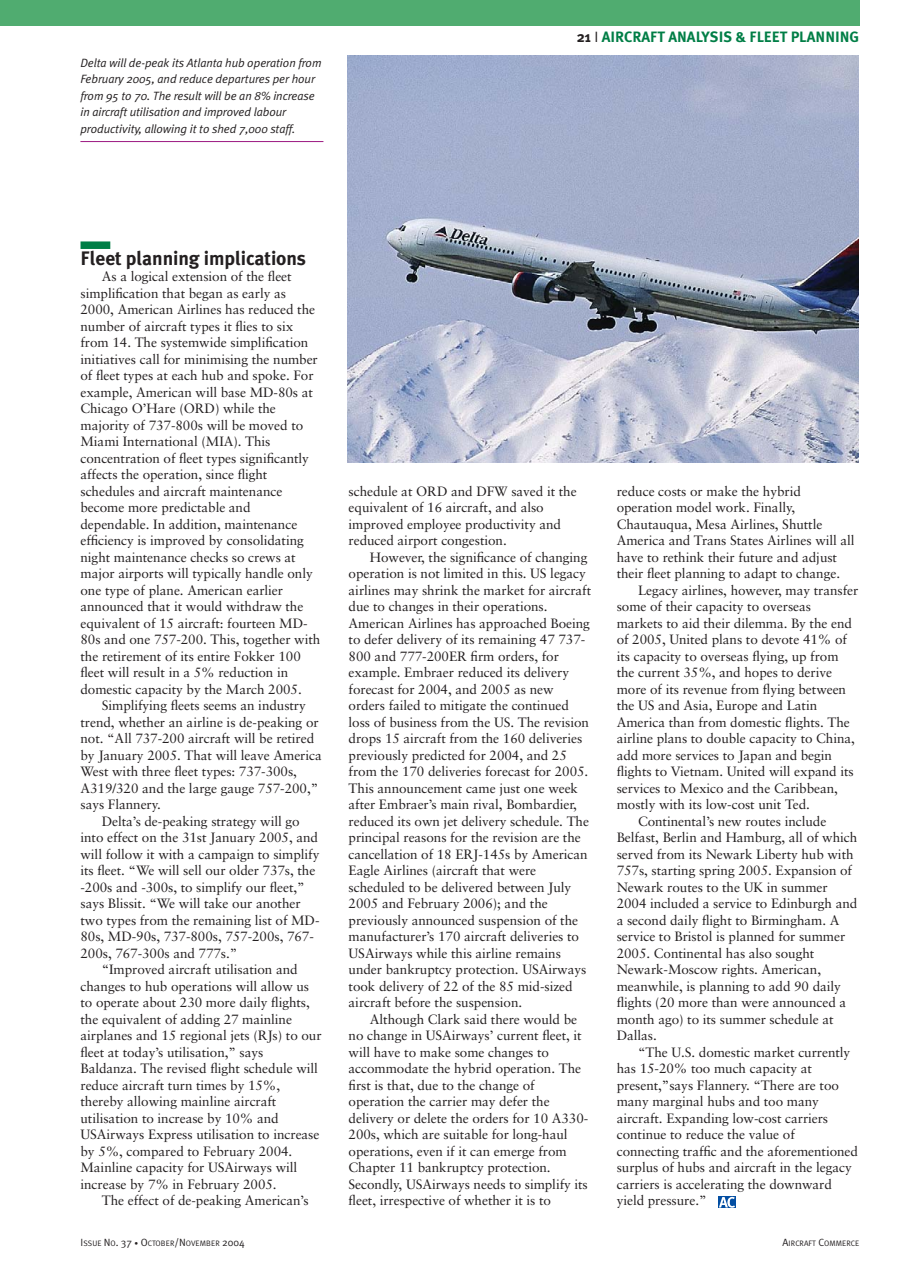
<style>
.page{position:relative;width:915px;height:1263px;background:#fff}
.page>*{position:absolute;margin:0;border:0;box-sizing:border-box;transform-origin:0 0}
.t1{font:700 19.5px "Meta Plus";letter-spacing:-.005em;color:#231f20}
.t2{font:700 15px "Meta Plus";color:#007e46}
.t3{font:13.5px/16.5px "Sabon";letter-spacing:-.005em;color:#231f20}
.t4{font:italic 12px/16.5px "Meta Plus Normal";letter-spacing:-.005em;color:#231f20}
.t5{font:7.8px "Meta Plus Normal";letter-spacing:.005em;color:#231f20}
.s1{color:#231f20}
.s2{font-family:"Meta Plus Normal";font-weight:400;color:#231f20}
.s3{font-size:10.5px}
.s4{font-size:7.5px}
</style>
<div class="page">
<div style="left:80px;top:241px;width:30px;height:8px;background:#007e46"></div>
<div style="left:0;top:1px;width:859px;height:25px;background:#50ac70"></div>
<img style="left:347px;top:56px;width:511px;height:407px">
<hr style="left:80px;top:141px;width:243px;height:1px;background:#9c1881">
<svg style="left:718px;top:1196px;width:17px;height:12px"></svg>
<svg style="left:718px;top:1197px;width:16px;height:11px"></svg>
<p class="t4" style="left:80px;top:55px;width:242px">Delta will de-peak its Atlanta hub operation from February 2005, and reduce departures per hour from 95 to 70. The result will be an 8% increase in aircraft utilisation and improved labour productivity, allowing it to shed 7,000 staff.</p>
<p class="t2" style="left:576px;top:31px;width:284px"><span class="s1">21</span> <span class="s2">I</span> AIRCRAFT ANALYSIS &amp; FLEET PLANNING</p>
<h1 class="t1" style="left:80px;top:250px;width:227px">Fleet planning implications</h1>
<p class="t3" style="left:80px;top:269px;width:241px;text-indent:21px">As a logical extension of the fleet simplification that began as early as 2000, American Airlines has reduced the number of aircraft types it flies to six from 14. The systemwide simplification initiatives call for minimising the number of fleet types at each hub and spoke. For example, American will base MD-80s at Chicago O’Hare (ORD) while the majority of 737-800s will be moved to Miami International (MIA). This concentration of fleet types significantly affects the operation, since flight schedules and aircraft maintenance become more predictable and dependable. In addition, maintenance efficiency is improved by consolidating night maintenance checks so crews at major airports will typically handle only one type of plane. American earlier announced that it would withdraw the equivalent of 15 aircraft: fourteen MD-80s and one 757-200. This, together with the retirement of its entire Fokker 100 fleet will result in a 5% reduction in domestic capacity by the March 2005.</p>
<p class="t3" style="left:102px;top:698px;width:205px">Simplifying fleets seems an industry</p>
<p class="t3" style="left:80px;top:715px;width:239px">trend, whether an airline is de-peaking or</p>
<p class="t3" style="left:80px;top:731px;width:235px">not. “All 737-200 aircraft will be retired</p>
<p class="t3" style="left:80px;top:748px;width:243px">by January 2005. That will leave America</p>
<p class="t3" style="left:80px;top:764px;width:218px">West with three fleet types: 737-300s,</p>
<p class="t3" style="left:80px;top:781px;width:239px">A319/320 and the large gauge 757-200,”</p>
<p class="t3" style="left:80px;top:797px;width:82px">says Flannery.</p>
<p class="t3" style="left:102px;top:814px;width:199px">Delta’s de-peaking strategy will go</p>
<p class="t3" style="left:80px;top:830px;width:239px">into effect on the 31st January 2005, and</p>
<p class="t3" style="left:80px;top:847px;width:240px">will follow it with a campaign to simplify</p>
<p class="t3" style="left:80px;top:863px;width:236px">its fleet. “We will sell our older 737s, the</p>
<p class="t3" style="left:80px;top:880px;width:225px">-200s and -300s, to simplify our fleet,”</p>
<p class="t3" style="left:80px;top:896px;width:221px">says Blissit. “We will take our another</p>
<p class="t3" style="left:80px;top:913px;width:240px">two types from the remaining list of MD-</p>
<p class="t3" style="left:80px;top:929px;width:235px">80s, MD-90s, 737-800s, 757-200s, 767-</p>
<p class="t3" style="left:80px;top:946px;width:158px">200s, 767-300s and 777s.”</p>
<p class="t3" style="left:102px;top:962px;width:197px">“Improved aircraft utilisation and</p>
<p class="t3" style="left:80px;top:979px;width:230px">changes to hub operations will allow us</p>
<p class="t3" style="left:80px;top:995px;width:231px">to operate about 230 more daily flights,</p>
<p class="t3" style="left:80px;top:1012px;width:213px">the equivalent of adding 27 mainline</p>
<p class="t3" style="left:80px;top:1028px;width:242px">airplanes and 15 regional jets (RJs) to our</p>
<p class="t3" style="left:80px;top:1045px;width:184px">fleet at today’s utilisation,” says</p>
<p class="t3" style="left:80px;top:1061px;width:239px">Baldanza. The revised flight schedule will</p>
<p class="t3" style="left:80px;top:1078px;width:201px">reduce aircraft turn times by 15%,</p>
<p class="t3" style="left:80px;top:1094px;width:197px">thereby allowing mainline aircraft</p>
<p class="t3" style="left:80px;top:1111px;width:200px">utilisation to increase by 10% and</p>
<p class="t3" style="left:80px;top:1127px;width:240px">USAirways Express utilisation to increase</p>
<p class="t3" style="left:80px;top:1144px;width:213px">by 5%, compared to February 2004.</p>
<p class="t3" style="left:80px;top:1160px;width:218px">Mainline capacity for USAirways will</p>
<p class="t3" style="left:80px;top:1177px;width:197px">increase by 7% in February 2005.</p>
<p class="t3" style="left:102px;top:1193px;width:208px">The effect of de-peaking American’s</p>
<p class="t3" style="left:348px;top:484px;width:229px">schedule at ORD and DFW saved it the equivalent of 16 aircraft, and also improved employee productivity and reduced airport congestion.</p>
<p class="t3" style="left:348px;top:550px;width:244px;text-indent:21px">However, the significance of changing operation is not limited in this. US legacy airlines may shrink the market for aircraft due to changes in their operations.<br>American Airlines has approached Boeing to defer delivery of its remaining 47 737- 800 and 777-200ER firm orders, for example. Embraer reduced its delivery forecast for 2004, and 2005 as new orders failed to mitigate the continued loss of business from the US. The revision drops 15 aircraft from the 160 deliveries previously predicted for 2004, and 25 from the 170 deliveries forecast for 2005.<br>This announcement came just one week after Embraer’s main rival, Bombardier, reduced its own jet delivery schedule. The principal reasons for the revision are the cancellation of 18 ERJ-145s by American Eagle Airlines (aircraft that were scheduled to be delivered between July 2005 and February 2006); and the previously announced suspension of the manufacturer’s 170 aircraft deliveries to USAirways while this airline remains under bankruptcy protection. USAirways took delivery of 22 of the 85 mid-sized aircraft before the suspension.</p>
<p class="t3" style="left:348px;top:1012px;width:241px;text-indent:21px">Although Clark said there would be no change in USAirways’ current fleet, it will have to make some changes to accommodate the hybrid operation. The first is that, due to the change of operation the carrier may defer the delivery or delete the orders for 10 A330- 200s, which are suitable for long-haul operations, even if it can emerge from Chapter 11 bankruptcy protection.<br>Secondly, USAirways needs to simplify its fleet, irrespective of whether it is to</p>
<p class="t3" style="left:616px;top:484px;width:239px">reduce costs or make the hybrid operation model work. Finally, Chautauqua, Mesa Airlines, Shuttle America and Trans States Airlines will all have to rethink their future and adjust their fleet planning to adapt to change.</p>
<p class="t3" style="left:637px;top:583px;width:222px">Legacy airlines, however, may transfer</p>
<p class="t3" style="left:616px;top:599px;width:196px">some of their capacity to overseas</p>
<p class="t3" style="left:616px;top:616px;width:237px">markets to aid their dilemma. By the end</p>
<p class="t3" style="left:616px;top:632px;width:232px">of 2005, United plans to devote 41% of</p>
<p class="t3" style="left:616px;top:649px;width:223px">its capacity to overseas flying, up from</p>
<p class="t3" style="left:616px;top:665px;width:217px">the current 35%, and hopes to derive</p>
<p class="t3" style="left:616px;top:682px;width:231px">more of its revenue from flying between</p>
<p class="t3" style="left:616px;top:698px;width:202px">the US and Asia, Europe and Latin</p>
<p class="t3" style="left:616px;top:715px;width:234px">America than from domestic flights. The</p>
<p class="t3" style="left:616px;top:731px;width:240px">airline plans to double capacity to China,</p>
<p class="t3" style="left:616px;top:748px;width:217px">add more services to Japan and begin</p>
<p class="t3" style="left:616px;top:764px;width:238px">flights to Vietnam. United will expand its</p>
<p class="t3" style="left:616px;top:781px;width:223px">services to Mexico and the Caribbean,</p>
<p class="t3" style="left:616px;top:797px;width:195px">mostly with its low-cost unit Ted.</p>
<p class="t3" style="left:637px;top:814px;width:190px">Continental’s new routes include</p>
<p class="t3" style="left:616px;top:830px;width:242px">Belfast, Berlin and Hamburg, all of which</p>
<p class="t3" style="left:616px;top:847px;width:238px">served from its Newark Liberty hub with</p>
<p class="t3" style="left:616px;top:863px;width:237px">757s, starting spring 2005. Expansion of</p>
<p class="t3" style="left:616px;top:880px;width:212px">Newark routes to the UK in summer</p>
<p class="t3" style="left:616px;top:896px;width:242px">2004 included a service to Edinburgh and</p>
<p class="t3" style="left:616px;top:913px;width:224px">a second daily flight to Birmingham. A</p>
<p class="t3" style="left:616px;top:929px;width:230px">service to Bristol is planned for summer</p>
<p class="t3" style="left:616px;top:946px;width:199px">2005. Continental has also sought</p>
<p class="t3" style="left:616px;top:962px;width:206px">Newark-Moscow rights. American,</p>
<p class="t3" style="left:616px;top:979px;width:226px">meanwhile, is planning to add 90 daily</p>
<p class="t3" style="left:616px;top:995px;width:231px">flights (20 more than were announced a</p>
<p class="t3" style="left:616px;top:1012px;width:218px">month ago) to its summer schedule at</p>
<p class="t3" style="left:616px;top:1028px;width:42px">Dallas.</p>
<p class="t3" style="left:637px;top:1045px;width:214px">“The U.S. domestic market currently</p>
<p class="t3" style="left:616px;top:1061px;width:197px">has 15-20% too much capacity at</p>
<p class="t3" style="left:616px;top:1078px;width:224px">present,”says Flannery. “There are too</p>
<p class="t3" style="left:616px;top:1094px;width:203px">many marginal hubs and too many</p>
<p class="t3" style="left:616px;top:1111px;width:213px">aircraft. Expanding low-cost carriers</p>
<p class="t3" style="left:616px;top:1127px;width:179px">continue to reduce the value of</p>
<p class="t3" style="left:616px;top:1144px;width:243px">connecting traffic and the aforementioned</p>
<p class="t3" style="left:616px;top:1160px;width:236px">surplus of hubs and aircraft in the legacy</p>
<p class="t3" style="left:616px;top:1177px;width:217px">carriers is accelerating the downward</p>
<p class="t3" style="left:616px;top:1193px;width:91px">yield pressure.”</p>
<p class="t5" style="left:80px;top:1241px;width:166px"><span class="s3">I</span>SSUE <span class="s3">N</span>O<span class="s3">. 37</span> <span class="s4">•</span> <span class="s3">O</span>CTOBER<span class="s3">/N</span>OVEMBER <span class="s3">2004</span></p>
<p class="t5" style="left:782px;top:1241px;width:78px"><span class="s3">A</span>IRCRAFT <span class="s3">C</span>OMMERCE</p>
</div>
